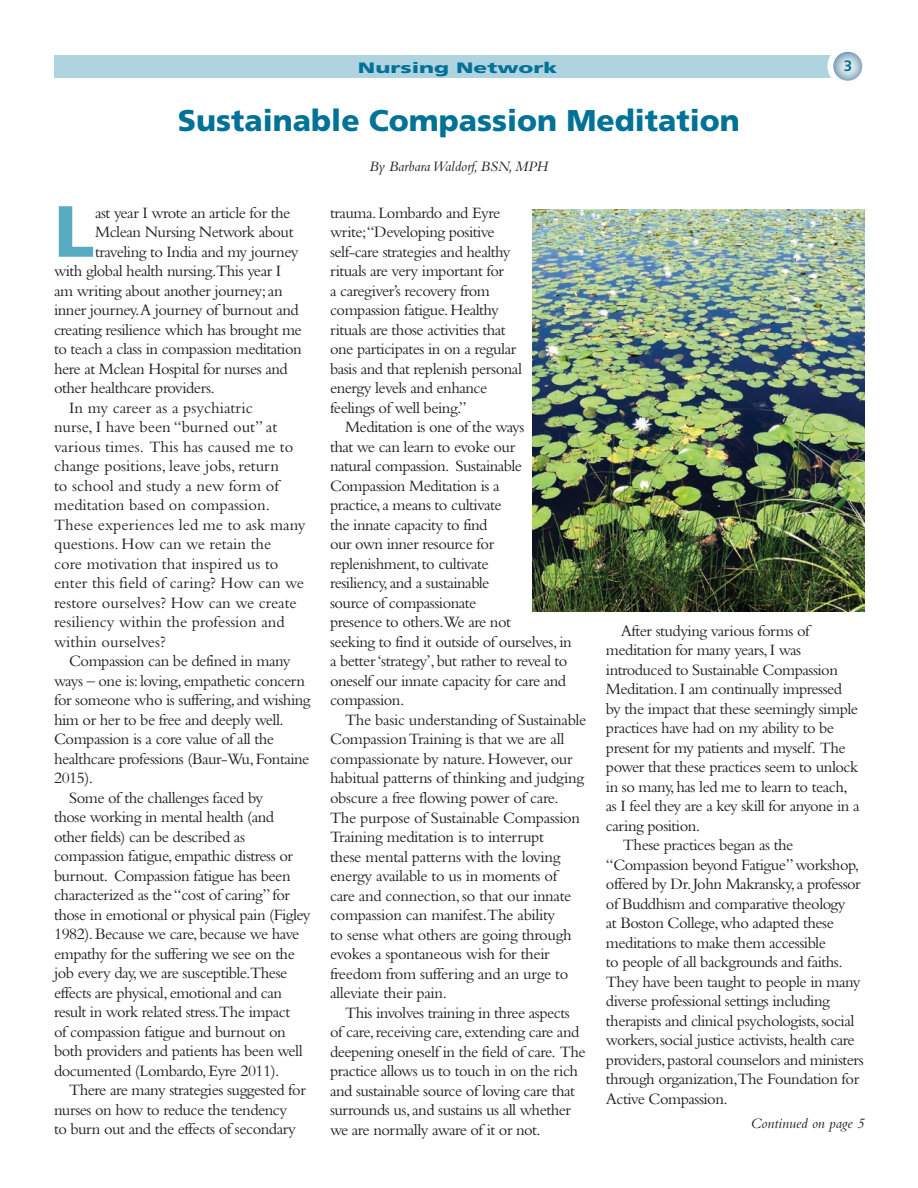
<style>
.page{position:relative;width:918px;height:1188px;background:#fff}
.page>*{position:absolute;margin:0;border:0;box-sizing:border-box;transform-origin:0 0}
.t1{font:900 72.3px "Frutiger";color:#58acc2}
.t2{font:900 30px "Frutiger";color:#007297}
.t3{font:16.5px/19.5px "Bembo";letter-spacing:-.03em;color:#231f20}
.t4{font:16.5px "Bembo";color:#231f20}
.t5{font:italic 15px "Bembo";color:#231f20}
.t6{font:900 15px "Frutiger";color:#007297;scale:1.5 1}
.t7{font:700 15px "Frutiger";color:#007297}
</style>
<div class="page">
<div style="left:54px;top:56px;width:810px;height:22px;background:#afd3df"></div>
<svg style="left:830px;top:49px;width:35px;height:35px"></svg>
<div style="left:827px;top:46px;width:41px;height:41px;border:6px solid #fff;border-radius:50%"></div>
<img style="left:532px;top:210px;width:333px;height:402px">
<p class="t6" style="left:358px;top:58px;width:134px">Nursing Network</p>
<p class="t7" style="left:844px;top:57px;width:10px">3</p>
<h2 class="t2" style="left:178px;top:102px;width:564px">Sustainable Compassion Meditation</h2>
<p class="t5" style="left:369px;top:157px;width:180px">By Barbara Waldorf, BSN, MPH</p>
<h1 class="t1" style="left:54px;top:188px;width:42px">L</h1>
<p class="t3" style="left:95px;top:203px;width:197px">ast year I wrote an article for the</p>
<p class="t3" style="left:95px;top:222px;width:200px">Mclean Nursing Network about</p>
<p class="t3" style="left:95px;top:242px;width:205px">traveling to India and my journey</p>
<p class="t3" style="left:54px;top:261px;width:229px">with global health nursing.This year I</p>
<p class="t3" style="left:54px;top:281px;width:230px">am writing about another journey; an</p>
<p class="t3" style="left:54px;top:300px;width:246px">inner journey.A journey of burnout and</p>
<p class="t3" style="left:54px;top:320px;width:249px">creating resilience which has brought me</p>
<p class="t3" style="left:54px;top:339px;width:249px">to teach a class in compassion meditation</p>
<p class="t3" style="left:54px;top:359px;width:235px">here at Mclean Hospital for nurses and</p>
<p class="t3" style="left:54px;top:378px;width:162px">other healthcare providers.</p>
<p class="t4" style="left:69px;top:398px;width:185px">In my career as a psychiatric</p>
<p class="t4" style="left:54px;top:418px;width:225px">nurse, I have been “burned out” at</p>
<p class="t4" style="left:54px;top:437px;width:241px">various times. This has caused me to</p>
<p class="t4" style="left:54px;top:457px;width:226px">change positions, leave jobs, return</p>
<p class="t4" style="left:54px;top:476px;width:226px">to school and study a new form of</p>
<p class="t4" style="left:54px;top:496px;width:217px">meditation based on compassion.</p>
<p class="t4" style="left:54px;top:515px;width:253px">These experiences led me to ask many</p>
<p class="t4" style="left:54px;top:535px;width:219px">questions. How can we retain the</p>
<p class="t4" style="left:54px;top:554px;width:226px">core motivation that inspired us to</p>
<p class="t4" style="left:54px;top:574px;width:251px">enter this field of caring? How can we</p>
<p class="t4" style="left:54px;top:593px;width:244px">restore ourselves? How can we create</p>
<p class="t4" style="left:54px;top:613px;width:232px">resiliency within the profession and</p>
<p class="t4" style="left:54px;top:632px;width:113px">within ourselves?</p>
<p class="t3" style="left:69px;top:651px;width:223px">Compassion can be defined in many</p>
<p class="t3" style="left:54px;top:671px;width:252px">ways – one is: loving, empathetic concern</p>
<p class="t3" style="left:54px;top:690px;width:258px">for someone who is suffering, and wishing</p>
<p class="t3" style="left:54px;top:710px;width:231px">him or her to be free and deeply well.</p>
<p class="t3" style="left:54px;top:729px;width:221px">Compassion is a core value of all the</p>
<p class="t3" style="left:54px;top:749px;width:257px">healthcare professions (Baur-Wu, Fontaine</p>
<p class="t3" style="left:54px;top:768px;width:41px">2015).</p>
<p class="t3" style="left:69px;top:788px;width:196px">Some of the challenges faced by</p>
<p class="t3" style="left:54px;top:807px;width:222px">those working in mental health (and</p>
<p class="t3" style="left:54px;top:827px;width:192px">other fields) can be described as</p>
<p class="t3" style="left:54px;top:846px;width:240px">compassion fatigue, empathic distress or</p>
<p class="t3" style="left:54px;top:866px;width:238px">burnout. Compassion fatigue has been</p>
<p class="t3" style="left:54px;top:885px;width:237px">characterized as the “cost of caring” for</p>
<p class="t3" style="left:54px;top:905px;width:258px">those in emotional or physical pain (Figley</p>
<p class="t3" style="left:54px;top:924px;width:247px">1982). Because we care, because we have</p>
<p class="t3" style="left:54px;top:944px;width:242px">empathy for the suffering we see on the</p>
<p class="t3" style="left:54px;top:963px;width:235px">job every day, we are susceptible.These</p>
<p class="t3" style="left:54px;top:983px;width:230px">effects are physical, emotional and can</p>
<p class="t3" style="left:54px;top:1002px;width:238px">result in work related stress.The impact</p>
<p class="t3" style="left:54px;top:1022px;width:233px">of compassion fatigue and burnout on</p>
<p class="t3" style="left:54px;top:1041px;width:250px">both providers and patients has been well</p>
<p class="t3" style="left:54px;top:1061px;width:227px">documented (Lombardo, Eyre 2011).</p>
<p class="t3" style="left:69px;top:1080px;width:238px">There are many strategies suggested for</p>
<p class="t3" style="left:54px;top:1100px;width:235px">nurses on how to reduce the tendency</p>
<p class="t3" style="left:54px;top:1119px;width:243px">to burn out and the effects of secondary</p>
<p class="t3" style="left:330px;top:203px;width:193px">trauma. Lombardo and Eyre write;“Developing positive self-care strategies and healthy rituals are very important for<br>a caregiver’s recovery from compassion fatigue. Healthy rituals are those activities that one participates in on a regular basis and that replenish personal energy levels and enhance feelings of well being.”</p>
<p class="t3" style="left:330px;top:417px;width:243px;text-indent:15px">Meditation is one of the ways<br>that we can learn to evoke our<br>natural compassion. Sustainable<br>Compassion Meditation is a<br>practice, a means to cultivate<br>the innate capacity to find<br>our own inner resource for replenishment, to cultivate<br>resiliency, and a sustainable<br>source of compassionate<br>presence to others.We are not<br>seeking to find it outside of ourselves, in a better ‘strategy’, but rather to reveal to oneself our innate capacity for care and compassion.</p>
<p class="t3" style="left:330px;top:710px;width:258px;text-indent:15px">The basic understanding of Sustainable Compassion Training is that we are all compassionate by nature. However, our habitual patterns of thinking and judging obscure a free flowing power of care.<br>The purpose of Sustainable Compassion Training meditation is to interrupt<br>these mental patterns with the loving energy available to us in moments of care and connection, so that our innate compassion can manifest.The ability<br>to sense what others are going through evokes a spontaneous wish for their freedom from suffering and an urge to alleviate their pain.</p>
<p class="t3" style="left:330px;top:1002px;width:257px;text-indent:15px">This involves training in three aspects of care, receiving care, extending care and deepening oneself in the field of care. The practice allows us to touch in on the rich and sustainable source of loving care that surrounds us, and sustains us all whether we are normally aware of it or not.</p>
<p class="t3" style="left:621px;top:620px;width:190px">After studying various forms of</p>
<p class="t3" style="left:606px;top:640px;width:197px">meditation for many years, I was</p>
<p class="t3" style="left:606px;top:659px;width:234px">introduced to Sustainable Compassion</p>
<p class="t3" style="left:606px;top:679px;width:238px">Meditation. I am continually impressed</p>
<p class="t3" style="left:606px;top:698px;width:254px">by the impact that these seemingly simple</p>
<p class="t3" style="left:606px;top:718px;width:230px">practices have had on my ability to be</p>
<p class="t3" style="left:606px;top:737px;width:241px">present for my patients and myself. The</p>
<p class="t3" style="left:606px;top:757px;width:254px">power that these practices seem to unlock</p>
<p class="t3" style="left:606px;top:776px;width:243px">in so many, has led me to learn to teach,</p>
<p class="t3" style="left:606px;top:796px;width:255px">as I feel they are a key skill for anyone in a</p>
<p class="t3" style="left:606px;top:815px;width:96px">caring position.</p>
<p class="t3" style="left:623px;top:835px;width:172px">These practices began as the</p>
<p class="t3" style="left:606px;top:854px;width:255px">“Compassion beyond Fatigue” workshop,</p>
<p class="t3" style="left:606px;top:874px;width:256px">offered by Dr. John Makransky, a professor</p>
<p class="t3" style="left:606px;top:893px;width:241px">of Buddhism and comparative theology</p>
<p class="t3" style="left:606px;top:913px;width:230px">at Boston College, who adapted these</p>
<p class="t3" style="left:606px;top:932px;width:221px">meditations to make them accessible</p>
<p class="t3" style="left:606px;top:952px;width:238px">to people of all backgrounds and faiths.</p>
<p class="t3" style="left:606px;top:971px;width:256px">They have been taught to people in many</p>
<p class="t3" style="left:606px;top:991px;width:225px">diverse professional settings including</p>
<p class="t3" style="left:606px;top:1010px;width:250px">therapists and clinical psychologists, social</p>
<p class="t3" style="left:606px;top:1030px;width:250px">workers, social justice activists, health care</p>
<p class="t3" style="left:606px;top:1049px;width:259px">providers, pastoral counselors and ministers</p>
<p class="t3" style="left:606px;top:1069px;width:255px">through organization,The Foundation for</p>
<p class="t3" style="left:606px;top:1088px;width:123px">Active Compassion.</p>
<p class="t5" style="left:751px;top:1114px;width:115px">Continued on page 5</p>
</div>
